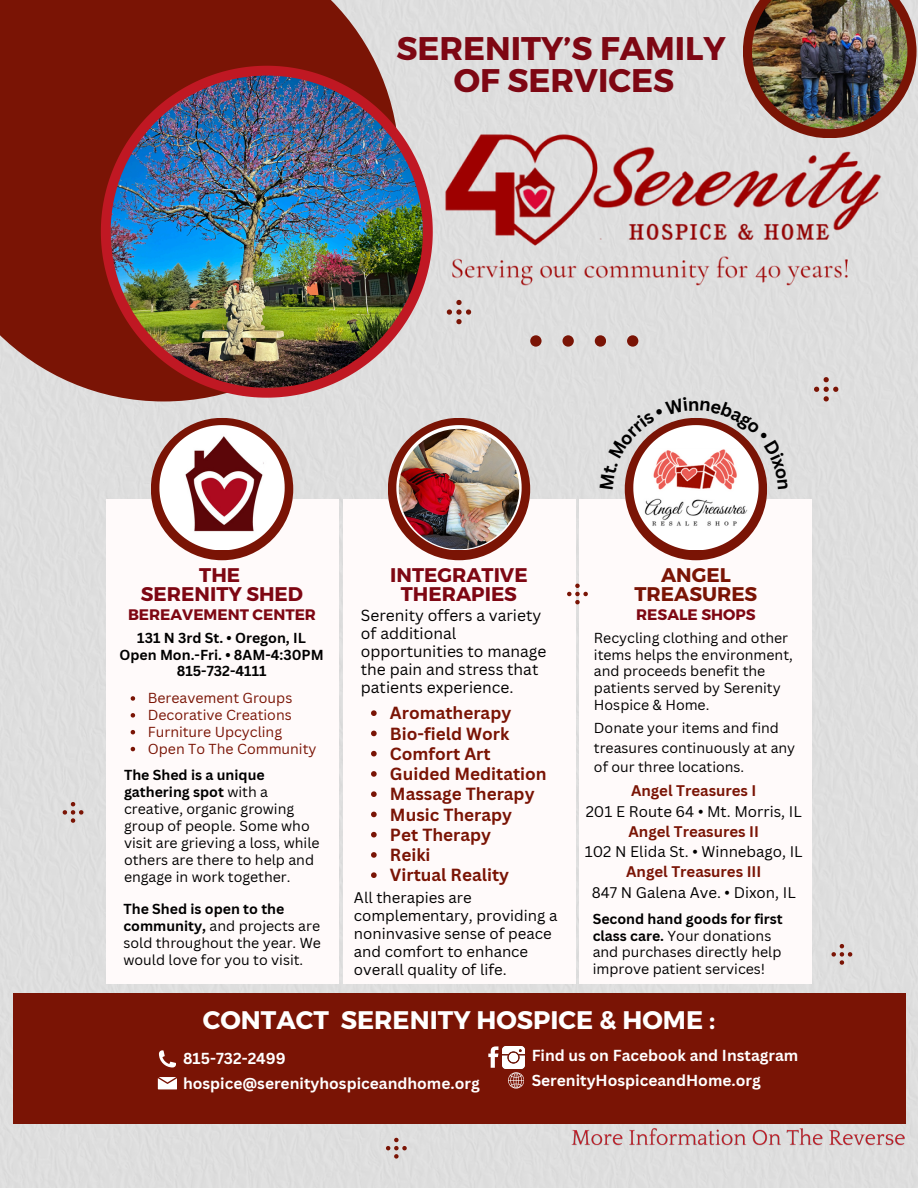
<style>
.page{position:relative;width:918px;height:1188px;background:#dedede}
.page>*{position:absolute;margin:0;border:0;box-sizing:border-box;transform-origin:0 0}
.t1{font:700 32.7px/31.5px "Montserrat";color:#7e0713;text-align:center}
.t2{font:700 25.35px "Montserrat";color:#fff}
.t3{font:700 19.8px/19.2px "Montserrat";color:#7e0713;text-align:center}
.t4{font:700 19.8px/19.2px "Montserrat";color:#7a1405;text-align:center}
.t5{font:700 17.1px "Canva Sans";color:#7a1405}
.t6{font:15.6px/18px "Canva Sans";color:#000}
.t7{font:700 15.45px "Canva Sans";color:#fff}
.t8{font:700 15.3px "Montserrat";color:#7e0713}
.t9{font:15px/18px "Canva Sans";color:#000}
.t10{font:700 15px "Canva Sans";color:#7a1405}
.t11{font:14.1px/16.8px "Canva Sans";color:#000}
.t12{font:14.1px "Canva Sans";color:#7a1405}
.t13{font:700 14.1px/16.8px "Canva Sans";color:#000;text-align:center}
.s1{font-weight:700}
</style>
<div class="page">
<svg style="left:0;top:0;width:399px;height:401px;fill:#7a1405"></svg>
<svg style="left:101px;top:66px;width:332px;height:332px"></svg>
<img style="left:111px;top:76px;width:312px;height:312px;border-radius:50%">
<svg style="left:743px;top:0;width:174px;height:138px"></svg>
<div style="left:106px;top:500px;width:232px;height:484px;background:#fffafa"></div>
<div style="left:151px;top:418px;width:142px;height:142px;background:#7a1405;border-radius:50%"></div>
<div style="left:343px;top:500px;width:232px;height:484px;background:#fffafa"></div>
<div style="left:388px;top:418px;width:142px;height:142px;background:#7a1405;border-radius:50%"></div>
<div style="left:580px;top:500px;width:232px;height:484px;background:#fffafa"></div>
<div style="left:625px;top:418px;width:142px;height:142px;background:#7a1405;border-radius:50%"></div>
<div style="left:13px;top:993px;width:892px;height:131px;background:#7a1405"></div>
<div style="left:530px;top:335px;width:12px;height:12px;background:#7a1405;border-radius:50%"></div>
<div style="left:562px;top:335px;width:12px;height:12px;background:#7a1405;border-radius:50%"></div>
<div style="left:595px;top:335px;width:11px;height:12px;background:#7a1405;border-radius:50%"></div>
<div style="left:627px;top:335px;width:11px;height:12px;background:#7a1405;border-radius:50%"></div>
<svg style="left:396px;top:425px;width:125px;height:125px"></svg>
<svg style="left:159px;top:425px;width:125px;height:125px"></svg>
<svg style="left:158px;top:1077px;width:19px;height:12px"></svg>
<svg style="left:159px;top:1050px;width:17px;height:17px"></svg>
<img style="left:162px;top:429px;width:120px;height:120px;border-radius:50%">
<img style="left:399px;top:429px;width:120px;height:120px;border-radius:50%">
<svg style="left:447px;top:300px;width:24px;height:24px"></svg>
<svg style="left:814px;top:377px;width:24px;height:24px"></svg>
<svg style="left:567px;top:584px;width:21px;height:20px"></svg>
<svg style="left:63px;top:802px;width:20px;height:21px"></svg>
<svg style="left:508px;top:1072px;width:16px;height:16px"></svg>
<svg style="left:832px;top:944px;width:20px;height:21px"></svg>
<svg style="left:386px;top:1138px;width:21px;height:21px"></svg>
<img style="left:433px;top:111px;width:459px;height:174px">
<svg style="left:488px;top:1046px;width:10px;height:22px"></svg>
<img style="left:502px;top:1046px;width:23px;height:23px">
<img style="left:752px;top:0;width:155px;height:129px">
<svg style="left:131px;top:696px;width:4px;height:5px"></svg>
<svg style="left:131px;top:713px;width:4px;height:5px"></svg>
<svg style="left:131px;top:730px;width:4px;height:4px"></svg>
<svg style="left:131px;top:747px;width:4px;height:4px"></svg>
<svg style="left:371px;top:710px;width:6px;height:6px"></svg>
<svg style="left:371px;top:731px;width:6px;height:5px"></svg>
<svg style="left:371px;top:751px;width:6px;height:5px"></svg>
<svg style="left:371px;top:771px;width:6px;height:6px"></svg>
<svg style="left:371px;top:791px;width:6px;height:6px"></svg>
<svg style="left:371px;top:812px;width:6px;height:5px"></svg>
<svg style="left:371px;top:832px;width:6px;height:5px"></svg>
<svg style="left:371px;top:852px;width:6px;height:6px"></svg>
<svg style="left:371px;top:872px;width:6px;height:6px"></svg>
<img style="left:568px;top:1126px;width:341px;height:25px">
<svg style="left:600px;top:397px;width:188px;height:153px"></svg>
<p class="t1" style="left:396px;top:31px;width:331px">SERENITY’S FAMILY<br>OF SERVICES</p>
<p class="t3" style="left:390px;top:564px;width:139px">INTEGRATIVE<br>THERAPIES</p>
<h3 class="t6" style="left:361px;top:605px;width:187px">Serenity offers a variety of additional opportunities to manage the pain and stress that patients experience.</h3>
<p class="t4" style="left:635px;top:564px;width:124px">ANGEL<br>TREASURES</p>
<p class="t11" style="left:594px;top:629px;width:200px">Recycling clothing and other items helps the environment, and proceeds benefit the patients served by Serenity<br>Hospice &amp; Home.</p>
<p class="t3" style="left:141px;top:564px;width:164px">THE<br>SERENITY SHED</p>
<p class="t8" style="left:128px;top:604px;width:189px">BEREAVEMENT CENTER</p>
<p class="t8" style="left:636px;top:604px;width:121px">RESALE SHOPS</p>
<p class="t13" style="left:119px;top:629px;width:206px">131 N 3rd St. • Oregon, IL<br>Open Mon.-Fri. • 8AM-4:30PM<br>815-732-4111</p>
<p class="t12" style="left:148px;top:688px;width:146px">Bereavement Groups</p>
<p class="t12" style="left:148px;top:705px;width:145px">Decorative Creations</p>
<p class="t12" style="left:148px;top:722px;width:136px">Furniture Upcycling</p>
<p class="t12" style="left:148px;top:739px;width:170px">Open To The Community</p>
<p class="t5" style="left:390px;top:701px;width:123px">Aromatherapy</p>
<p class="t5" style="left:390px;top:721px;width:121px">Bio-field Work</p>
<p class="t5" style="left:390px;top:742px;width:102px">Comfort Art</p>
<h3 class="t5" style="left:390px;top:762px;width:158px">Guided Meditation</h3>
<p class="t5" style="left:390px;top:782px;width:146px">Massage Therapy</p>
<p class="t5" style="left:390px;top:802px;width:124px">Music Therapy</p>
<p class="t5" style="left:390px;top:823px;width:103px">Pet Therapy</p>
<p class="t5" style="left:390px;top:843px;width:42px">Reiki</p>
<p class="t5" style="left:390px;top:863px;width:121px">Virtual Reality</p>
<p class="t9" style="left:354px;top:888px;width:205px">All therapies are complementary, providing a noninvasive sense of peace and comfort to enhance overall quality of life.</p>
<p class="t11" style="left:594px;top:718px;width:203px;line-height:19.2px">Donate your items and find treasures continuously at any of our three locations.</p>
<p class="t11" style="left:124px;top:767px;width:197px"><span class="s1">The Shed is a unique gathering spot</span> with a creative, organic growing group of people. Some who visit are grieving a loss, while others are there to help and engage in work together.</p>
<p class="t11" style="left:123px;top:900px;width:199px"><span class="s1">The Shed is open to the community,</span> and projects are sold throughout the year. We would love for you to visit.</p>
<p class="t11" style="left:593px;top:910px;width:192px"><span class="s1">Second hand goods for first class care.</span> Your donations and purchases directly help improve patient services!</p>
<p class="t10" style="left:631px;top:780px;width:127px">Angel Treasures I</p>
<p class="t9" style="left:586px;top:802px;width:218px">201 E Route 64 • Mt. Morris, IL</p>
<p class="t10" style="left:629px;top:821px;width:132px">Angel Treasures II</p>
<p class="t9" style="left:585px;top:842px;width:219px">102 N Elida St. • Winnebago, IL</p>
<p class="t10" style="left:626px;top:861px;width:137px">Angel Treasures III</p>
<p class="t9" style="left:592px;top:883px;width:206px">847 N Galena Ave. • Dixon, IL</p>
<p class="t2" style="left:203px;top:1003px;width:514px">CONTACT SERENITY HOSPICE &amp; HOME :</p>
<p class="t7" style="left:183px;top:1048px;width:104px">815-732-2499</p>
<p class="t7" style="left:183px;top:1072px;width:298px">hospice@serenityhospiceandhome.org</p>
<p class="t7" style="left:532px;top:1045px;width:268px">Find us on Facebook and Instagram</p>
<p class="t7" style="left:532px;top:1069px;width:231px">SerenityHospiceandHome.org</p>
</div>
